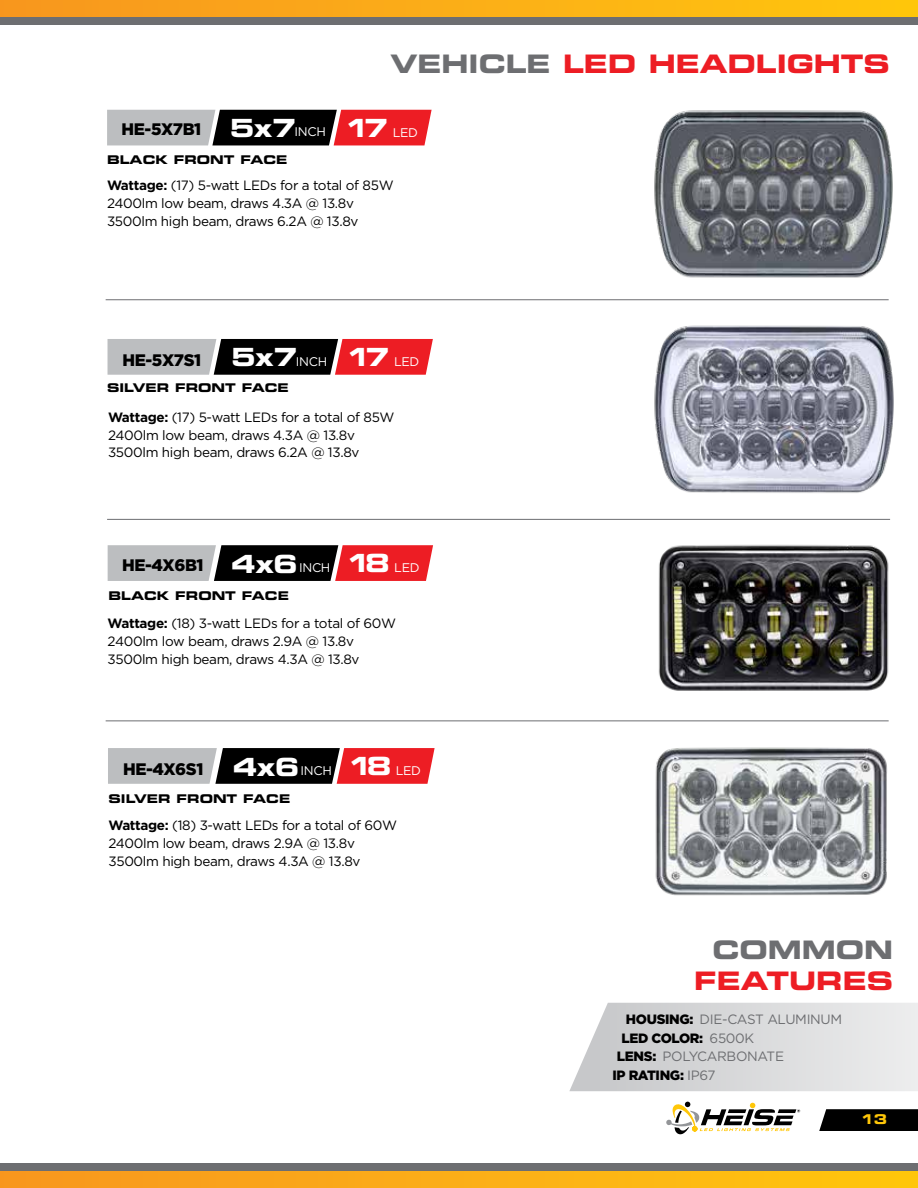
<style>
.page{position:relative;width:918px;height:1188px;background:#fff}
.page>*{position:absolute;margin:0;border:0;box-sizing:border-box;transform-origin:0 0}
.t1{font:25.5px "Eurostile Bold Extended Two";color:#ed1d24}
.t2{font:25.5px "Eurostile Bold Extended Two";color:#6d6e71}
.t3{font:25.05px "Eurostile Bold Extended Two";letter-spacing:-.025em;color:#fff}
.t4{font:900 16.65px "Gotham";letter-spacing:-.025em;color:#000}
.t5{font:13.5px/18px "Gotham";letter-spacing:-.025em;color:#000}
.t6{font:13.5px "Gotham";letter-spacing:-.025em;color:#6d6e71}
.t7{font:900 13.5px "Gotham";letter-spacing:-.025em;color:#000}
.t8{font:13.5px "Eurostile Bold Extended Two";color:#ffc709}
.t9{font:12.45px "Gotham";letter-spacing:-.025em;color:#fff}
.t10{font:12px "Eurostile Bold Extended Two";color:#000}
.s1{color:#6d6e71}
.s2{font-family:"Eurostile Bold Extended Two";font-size:25.05px}
.s3{font-weight:700}
.s4{font-weight:900;color:#000}
.s5{font-weight:400;color:#6d6e71}
</style>
<div class="page">
<svg style="left:819px;top:1109px;width:99px;height:22px;background:#0b0b0b"></svg>
<svg style="left:666px;top:1102px;width:134px;height:33px"></svg>
<div style="left:0;top:0;width:918px;height:25px;background:linear-gradient(to right,#f8961f,#ffc60d)"></div>
<div style="left:0;top:17px;width:918px;height:8px;background:#6d6e71"></div>
<div style="left:0;top:1163px;width:918px;height:25px;background:linear-gradient(to right,#f8961f,#ffc60d)"></div>
<div style="left:0;top:1163px;width:918px;height:8px;background:#6d6e71"></div>
<svg style="left:107px;top:110px;width:325px;height:35px;background:#884f52"></svg>
<svg style="left:569px;top:1003px;width:349px;height:88px;background:#dbdcdd"></svg>
<svg style="left:108px;top:545px;width:325px;height:36px;background:#895053"></svg>
<img style="left:635px;top:300px;width:259px;height:219px">
<img style="left:636px;top:110px;width:258px;height:215px">
<img style="left:647px;top:721px;width:241px;height:175px">
<img style="left:648px;top:484px;width:246px;height:250px">
<hr style="left:106px;top:299px;width:783px;height:1px;background:#6d6e71">
<svg style="left:108px;top:748px;width:327px;height:36px;background:#8a5154"></svg>
<svg style="left:108px;top:339px;width:325px;height:36px;background:#895053"></svg>
<hr style="left:107px;top:519px;width:783px;height:1px;background:#6d6e71">
<hr style="left:106px;top:720px;width:783px;height:1px;background:#6d6e71">
<h1 class="t1" style="left:391px;top:46px;width:501px"><span class="s1">VEHICLE</span> LED HEADLIGHTS</h1>
<p class="t4" style="left:122px;top:120px;width:81px">HE-5X7B1</p>
<p class="t9" style="left:344px;top:125px;width:75px"><span class="s2">17</span> LED</p>
<h2 class="t3" style="left:230px;top:111px;width:68px">5x7</h2>
<p class="t9" style="left:295px;top:125px;width:33px">INCH</p>
<p class="t10" style="left:107px;top:151px;width:182px">BLACK FRONT FACE</p>
<p class="t5" style="left:107px;top:176px;width:288px"><span class="s3">Wattage:</span> (17) 5-watt LEDs for a total of 85W<br>2400lm low beam, draws 4.3A @ 13.8v<br>3500lm high beam, draws 6.2A @ 13.8v</p>
<p class="t4" style="left:123px;top:350px;width:80px">HE-5X7S1</p>
<h2 class="t3" style="left:231px;top:340px;width:68px">5x7</h2>
<p class="t9" style="left:296px;top:354px;width:33px">INCH</p>
<p class="t10" style="left:107px;top:379px;width:183px">SILVER FRONT FACE</p>
<p class="t9" style="left:345px;top:355px;width:75px"><span class="s2">17</span> LED</p>
<p class="t5" style="left:108px;top:407px;width:288px"><span class="s3">Wattage:</span> (17) 5-watt LEDs for a total of 85W<br>2400lm low beam, draws 4.3A @ 13.8v<br>3500lm high beam, draws 6.2A @ 13.8v</p>
<h2 class="t3" style="left:231px;top:546px;width:68px">4x6</h2>
<p class="t4" style="left:122px;top:555px;width:83px">HE-4X6B1</p>
<p class="t10" style="left:109px;top:587px;width:182px">BLACK FRONT FACE</p>
<p class="t9" style="left:299px;top:561px;width:33px">INCH</p>
<p class="t9" style="left:346px;top:561px;width:75px"><span class="s2">18</span> LED</p>
<p class="t5" style="left:108px;top:614px;width:290px"><span class="s3">Wattage:</span> (18) 3-watt LEDs for a total of 60W<br>2400lm low beam, draws 2.9A @ 13.8v<br>3500lm high beam, draws 4.3A @ 13.8v</p>
<p class="t4" style="left:123px;top:759px;width:82px">HE-4X6S1</p>
<h2 class="t3" style="left:233px;top:749px;width:68px">4x6</h2>
<p class="t9" style="left:301px;top:763px;width:33px">INCH</p>
<p class="t10" style="left:109px;top:790px;width:183px">SILVER FRONT FACE</p>
<p class="t9" style="left:347px;top:764px;width:75px"><span class="s2">18</span> LED</p>
<p class="t5" style="left:109px;top:816px;width:290px"><span class="s3">Wattage:</span> (18) 3-watt LEDs for a total of 60W<br>2400lm low beam, draws 2.9A @ 13.8v<br>3500lm high beam, draws 4.3A @ 13.8v</p>
<h1 class="t2" style="left:712px;top:932px;width:182px">COMMON</h1>
<h1 class="t1" style="left:694px;top:962px;width:201px">FEATURES</h1>
<p class="t6" style="left:626px;top:1012px;width:218px"><span class="s4">HOUSING:</span> DIE-CAST ALUMINUM</p>
<p class="t7" style="left:621px;top:1030px;width:134px">LED COLOR: <span class="s5">6500K</span></p>
<p class="t6" style="left:617px;top:1049px;width:169px"><span class="s4">LENS:</span> POLYCARBONATE</p>
<p class="t7" style="left:612px;top:1068px;width:105px">IP RATING: <span class="s5">IP67</span></p>
<p class="t8" style="left:861px;top:1109px;width:28px">13</p>
</div>
